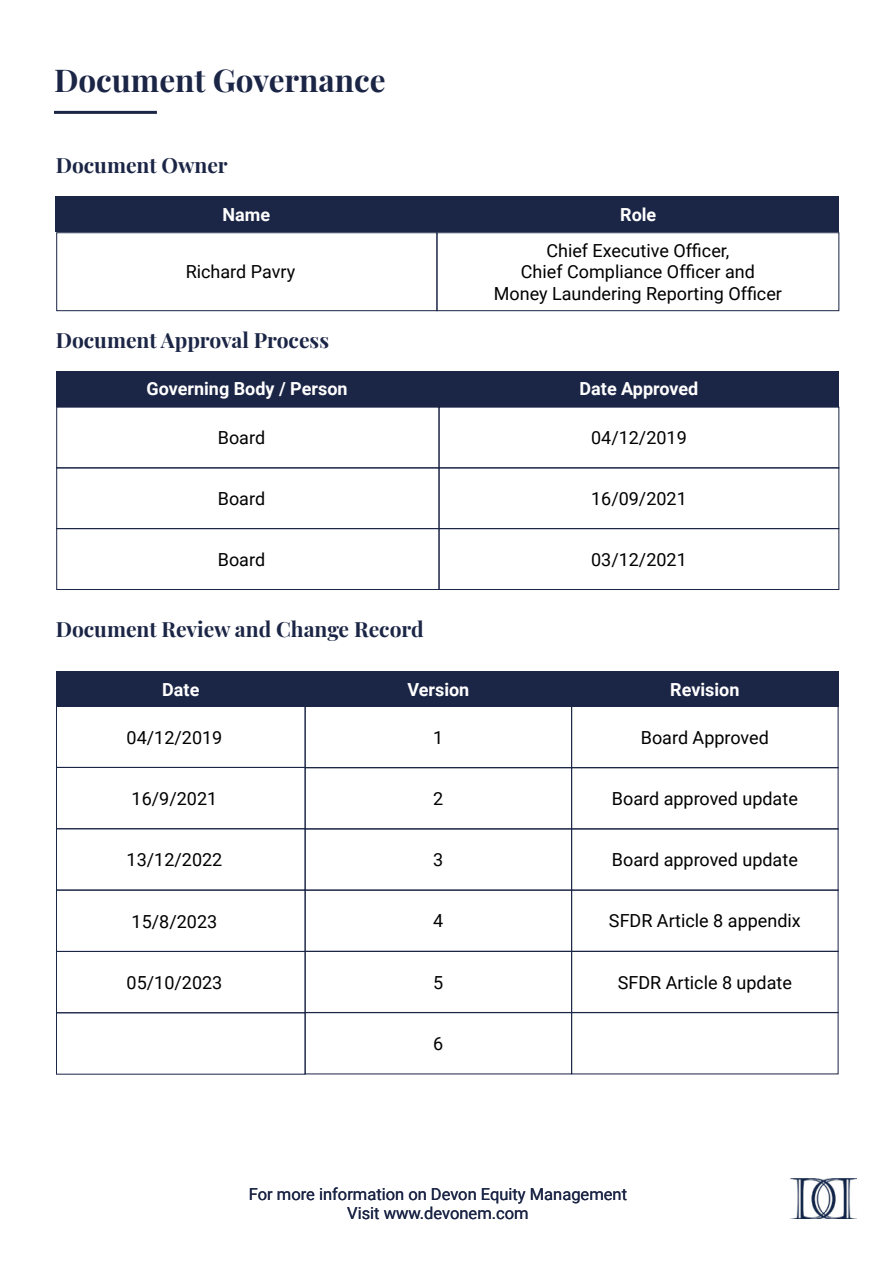
<style>
.page{position:relative;width:893px;height:1263px;background:#fff}
.page>*{position:absolute;margin:0;border:0;box-sizing:border-box;transform-origin:0 0}
.t1{font:700 31.5px "Playfair Display";color:#1b2545}
.t2{font:700 21px "Playfair Display";color:#1b2545}
.t3{font:18px/21.6px "Roboto";color:#000;text-align:center}
.t4{font:700 18px "Roboto";color:#fff}
.t5{font:16.5px/19.8px "Roboto";color:#1b2545;text-align:center}
</style>
<div class="page">
<div style="left:54px;top:111px;width:103px;height:3px;border:2px solid #1b2545"></div>
<div style="left:56px;top:767px;width:249px;height:62px;border:1px solid #1b2545"></div>
<div style="left:56px;top:828px;width:249px;height:62px;border:1px solid #1b2545"></div>
<div style="left:56px;top:890px;width:249px;height:62px;border:1px solid #1b2545"></div>
<div style="left:56px;top:951px;width:249px;height:62px;border:1px solid #1b2545"></div>
<div style="left:56px;top:1012px;width:249px;height:62px;border:1px solid #1b2545"></div>
<div style="left:305px;top:767px;width:267px;height:62px;border:1px solid #1b2545"></div>
<div style="left:305px;top:828px;width:267px;height:63px;border:1px solid #1b2545"></div>
<div style="left:305px;top:890px;width:267px;height:62px;border:1px solid #1b2545"></div>
<div style="left:305px;top:951px;width:267px;height:62px;border:1px solid #1b2545"></div>
<div style="left:305px;top:1012px;width:267px;height:62px;border:1px solid #1b2545"></div>
<div style="left:571px;top:767px;width:267px;height:62px;border:1px solid #1b2545"></div>
<div style="left:571px;top:828px;width:267px;height:63px;border:1px solid #1b2545"></div>
<div style="left:571px;top:890px;width:267px;height:62px;border:1px solid #1b2545"></div>
<div style="left:571px;top:951px;width:267px;height:62px;border:1px solid #1b2545"></div>
<div style="left:571px;top:1012px;width:267px;height:62px;border:1px solid #1b2545"></div>
<div style="left:56px;top:671px;width:249px;height:36px;background:#1b2545"></div>
<div style="left:56px;top:232px;width:381px;height:79px;border:1px solid #1b2545"></div>
<div style="left:437px;top:232px;width:402px;height:79px;border:1px solid #1b2545"></div>
<div style="left:56px;top:196px;width:381px;height:36px;background:#1b2545"></div>
<div style="left:437px;top:196px;width:402px;height:36px;background:#1b2545"></div>
<div style="left:56px;top:371px;width:382px;height:35px;background:#1b2545"></div>
<div style="left:439px;top:371px;width:400px;height:35px;background:#1b2545"></div>
<div style="left:305px;top:671px;width:267px;height:36px;background:#1b2545"></div>
<div style="left:571px;top:671px;width:267px;height:36px;background:#1b2545"></div>
<img style="left:791px;top:1178px;width:65px;height:40px">
<div style="left:56px;top:467px;width:383px;height:62px;border:1px solid #1b2545"></div>
<div style="left:56px;top:528px;width:383px;height:62px;border:1px solid #1b2545"></div>
<div style="left:439px;top:467px;width:400px;height:62px;border:1px solid #1b2545"></div>
<div style="left:439px;top:528px;width:400px;height:62px;border:1px solid #1b2545"></div>
<h1 class="t1" style="left:54px;top:56px;width:333px">Document Governance</h1>
<p class="t2" style="left:56px;top:149px;width:174px">Document Owner</p>
<p class="t4" style="left:223px;top:202px;width:49px">Name</p>
<p class="t4" style="left:620px;top:202px;width:38px">Role</p>
<p class="t3" style="left:186px;top:261px;width:111px">Richard Pavry</p>
<p class="t2" style="left:56px;top:324px;width:275px">Document Approval Process</p>
<p class="t3" style="left:494px;top:239px;width:290px">Chief Executive Officer,<br>Chief Compliance Officer and<br>Money Laundering Reporting Officer</p>
<p class="t4" style="left:146px;top:376px;width:203px">Governing Body / Person</p>
<p class="t4" style="left:580px;top:376px;width:120px">Date Approved</p>
<p class="t3" style="left:218px;top:426px;width:49px">Board</p>
<p class="t3" style="left:591px;top:426px;width:97px">04/12/2019</p>
<p class="t3" style="left:218px;top:487px;width:49px">Board</p>
<p class="t3" style="left:218px;top:548px;width:49px">Board</p>
<p class="t2" style="left:56px;top:612px;width:369px">Document Review and Change Record</p>
<p class="t3" style="left:591px;top:487px;width:97px">16/09/2021</p>
<p class="t3" style="left:591px;top:548px;width:97px">03/12/2021</p>
<p class="t4" style="left:162px;top:677px;width:39px">Date</p>
<p class="t4" style="left:407px;top:677px;width:63px">Version</p>
<p class="t4" style="left:670px;top:677px;width:71px">Revision</p>
<p class="t3" style="left:127px;top:726px;width:97px">04/12/2019</p>
<p class="t3" style="left:433px;top:726px;width:12px">1</p>
<p class="t3" style="left:641px;top:726px;width:130px">Board Approved</p>
<p class="t3" style="left:132px;top:787px;width:87px">16/9/2021</p>
<p class="t3" style="left:433px;top:787px;width:12px">2</p>
<p class="t3" style="left:612px;top:787px;width:187px">Board approved update</p>
<p class="t3" style="left:127px;top:848px;width:97px">13/12/2022</p>
<p class="t3" style="left:433px;top:848px;width:12px">3</p>
<p class="t3" style="left:612px;top:848px;width:187px">Board approved update</p>
<p class="t3" style="left:132px;top:910px;width:87px">15/8/2023</p>
<p class="t3" style="left:433px;top:910px;width:12px">4</p>
<p class="t3" style="left:609px;top:910px;width:193px">SFDR Article 8 appendix</p>
<p class="t3" style="left:127px;top:971px;width:97px">05/10/2023</p>
<p class="t3" style="left:433px;top:971px;width:12px">5</p>
<p class="t3" style="left:618px;top:971px;width:176px">SFDR Article 8 update</p>
<p class="t3" style="left:433px;top:1032px;width:12px">6</p>
<p class="t5" style="left:249px;top:1183px;width:380px">For more information on Devon Equity Management<br>Visit www.devonem.com</p>
</div>
